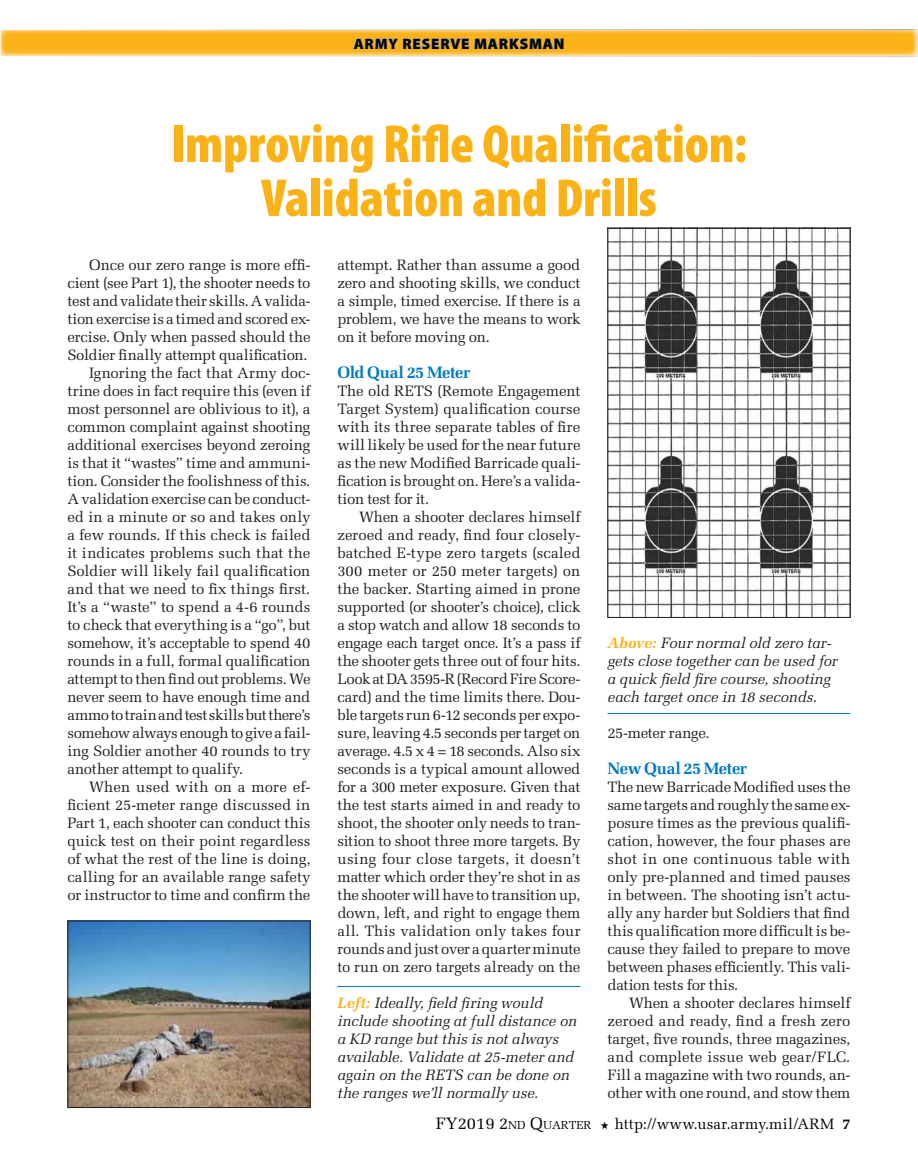
<style>
.page{position:relative;width:918px;height:1175px;background:#fff}
.page>*{position:absolute;margin:0;border:0;box-sizing:border-box;transform-origin:0 0}
.t1{font:900 condensed 54px/54px "Myriad Pro";color:#fab217;text-align:center}
.t2{font:700 16.5px "Melior LT Std";letter-spacing:-.025em;color:#0079c2}
.t3{font:15px/18px "Melior LT Std";letter-spacing:-.01em;color:#231f20;text-align:justify}
.t4{font:italic 15px/18px "Melior LT Std";letter-spacing:-.005em;color:#231f20}
.t5{font:15px "Melior LT Std";letter-spacing:.02em;color:#040503}
.t6{font:15px "Melior LT Std";letter-spacing:-.03em;color:#231f20}
.t7{font:15px "Melior LT Std";letter-spacing:.01em;color:#231f20}
.t8{font:900 15px "Myriad Pro";letter-spacing:.06em;color:#040503}
.s1{font-weight:700;color:#fbb218}
.s2{font-size:16.5px}
.s3{font-size:11.55px}
</style>
<div class="page">
<svg style="left:2px;top:32px;width:914px;height:23px;background:#fbb523"></svg>
<svg style="left:353px;top:38px;width:211px;height:12px;background:#d1a64b"></svg>
<div style="left:0;top:30px;width:918px;height:27px;border:1px solid #fff"></div>
<img style="left:70px;top:920px;width:241px;height:187px">
<hr style="left:338px;top:986px;width:242px;height:1px;background:#0079c2">
<img style="left:610px;top:228px;width:241px;height:389px">
<div style="left:608px;top:228px;width:242px;height:390px;border:1px solid #231f20"></div>
<hr style="left:608px;top:713px;width:242px;height:1px;background:#0079c2">
<p class="t8" style="left:354px;top:34px;width:212px">ARMY RESERVE MARKSMAN</p>
<h1 class="t1" style="left:171px;top:115px;width:578px">Improving Rifle Qualification:<br>Validation and Drills</h1>
<p class="t3" style="left:89px;top:256px;width:223px">Once our zero range is more effi-</p>
<p class="t3" style="left:68px;top:274px;width:244px">cient (see Part 1), the shooter needs to</p>
<p class="t3" style="left:68px;top:292px;width:245px">test and validate their skills. A valida-</p>
<p class="t3" style="left:68px;top:310px;width:245px">tion exercise is a timed and scored ex-</p>
<p class="t3" style="left:68px;top:328px;width:245px">ercise. Only when passed should the</p>
<p class="t3" style="left:68px;top:346px;width:242px">Soldier finally attempt qualification.</p>
<p class="t3" style="left:89px;top:364px;width:223px">Ignoring the fact that Army doc-</p>
<p class="t3" style="left:68px;top:382px;width:244px">trine does in fact require this (even if</p>
<p class="t3" style="left:68px;top:400px;width:244px">most personnel are oblivious to it), a</p>
<p class="t3" style="left:68px;top:418px;width:244px">common complaint against shooting</p>
<p class="t3" style="left:68px;top:436px;width:244px">additional exercises beyond zeroing</p>
<p class="t3" style="left:68px;top:454px;width:245px">is that it “wastes” time and ammuni-</p>
<p class="t3" style="left:68px;top:472px;width:244px">tion. Consider the foolishness of this.</p>
<p class="t3" style="left:68px;top:490px;width:245px">A validation exercise can be conduct-</p>
<p class="t3" style="left:68px;top:508px;width:244px">ed in a minute or so and takes only</p>
<p class="t3" style="left:68px;top:526px;width:245px">a few rounds. If this check is failed</p>
<p class="t3" style="left:68px;top:544px;width:244px">it indicates problems such that the</p>
<p class="t3" style="left:68px;top:562px;width:244px">Soldier will likely fail qualification</p>
<p class="t3" style="left:68px;top:580px;width:244px">and that we need to fix things first.</p>
<p class="t3" style="left:68px;top:598px;width:245px">It’s a “waste” to spend a 4-6 rounds</p>
<p class="t3" style="left:68px;top:616px;width:244px">to check that everything is a “go”, but</p>
<p class="t3" style="left:68px;top:634px;width:244px">somehow, it’s acceptable to spend 40</p>
<p class="t3" style="left:68px;top:652px;width:244px">rounds in a full, formal qualification</p>
<p class="t3" style="left:68px;top:670px;width:245px">attempt to then find out problems. We</p>
<p class="t3" style="left:68px;top:688px;width:244px">never seem to have enough time and</p>
<p class="t3" style="left:68px;top:706px;width:244px">ammo to train and test skills but there’s</p>
<p class="t6" style="left:68px;top:724px;width:245px">somehow always enough to give a fail-</p>
<p class="t3" style="left:68px;top:742px;width:244px">ing Soldier another 40 rounds to try</p>
<p class="t3" style="left:68px;top:760px;width:177px">another attempt to qualify.</p>
<p class="t7" style="left:89px;top:778px;width:223px">When used with on a more ef-</p>
<p class="t3" style="left:68px;top:796px;width:244px">ficient 25-meter range discussed in</p>
<p class="t3" style="left:68px;top:814px;width:244px">Part 1, each shooter can conduct this</p>
<p class="t3" style="left:68px;top:832px;width:245px">quick test on their point regardless</p>
<p class="t3" style="left:68px;top:850px;width:245px">of what the rest of the line is doing,</p>
<p class="t3" style="left:68px;top:868px;width:245px">calling for an available range safety</p>
<p class="t3" style="left:68px;top:886px;width:244px">or instructor to time and confirm the</p>
<p class="t3" style="left:338px;top:256px;width:245px">attempt. Rather than assume a good zero and shooting skills, we conduct a simple, timed exercise. If there is a problem, we have the means to work on it before moving on.</p>
<p class="t2" style="left:338px;top:362px;width:134px">Old Qual 25 Meter</p>
<p class="t3" style="left:338px;top:382px;width:245px">The old RETS (Remote Engagement Target System) qualification course with its three separate tables of fire will likely be used for the near future as the new Modified Barricade quali&shy;fication is brought on. Here’s a valida&shy;tion test for it.</p>
<p class="t3" style="left:338px;top:508px;width:245px;text-indent:22px">When a shooter declares himself zeroed and ready, find four closely&shy;batched E-type zero targets (scaled 300 meter or 250 meter targets) on the backer. Starting aimed in prone supported (or shooter’s choice), click a stop watch and allow 18 seconds to engage each target once. It’s a pass if the shooter gets three out of four hits.<br>Look at DA 3595-R (Record Fire Score&shy;card) and the time limits there. Dou&shy;ble targets run 6-12 seconds per expo&shy;sure, leaving 4.5 seconds per target on average. 4.5 x 4 = 18 seconds. Also six seconds is a typical amount allowed for a 300 meter exposure. Given that the test starts aimed in and ready to shoot, the shooter only needs to tran&shy;sition to shoot three more targets. By using four close targets, it doesn’t matter which order they’re shot in as the shooter will have to transition up, down, left, and right to engage them all. This validation only takes four rounds and just over a quarter minute to run on zero targets already on the</p>
<p class="t4" style="left:338px;top:994px;width:241px"><span class="s1">Left:</span> Ideally, field firing would include shooting at full distance on a KD range but this is not always available. Validate at 25-meter and again on the RETS can be done on the ranges we’ll normally use.</p>
<p class="t4" style="left:608px;top:634px;width:231px"><span class="s1">Above:</span> Four normal old zero tar&shy;gets close together can be used for a quick field fire course, shooting each target once in 18 seconds.</p>
<p class="t3" style="left:608px;top:724px;width:104px">25-meter range.</p>
<p class="t2" style="left:608px;top:758px;width:141px">New Qual 25 Meter</p>
<p class="t3" style="left:608px;top:778px;width:245px">The new Barricade Modified uses the same targets and roughly the same ex&shy;posure times as the previous qualifi&shy;cation, however, the four phases are shot in one continuous table with only pre-planned and timed pauses in between. The shooting isn’t actu&shy;ally any harder but Soldiers that find this qualification more difficult is be&shy;cause they failed to prepare to move between phases efficiently. This vali&shy;dation tests for this.</p>
<p class="t3" style="left:608px;top:994px;width:245px;text-indent:22px">When a shooter declares himself zeroed and ready, find a fresh zero target, five rounds, three magazines, and complete issue web gear/FLC.<br>Fill a magazine with two rounds, an&shy;other with one round, and stow them</p>
<p class="t5" style="left:436px;top:1114px;width:400px"><span class="s2">FY2019 2</span><span class="s3">nd</span> <span class="s2">Q</span><span class="s3">uarter</span> ★ http://www.usar.army.mil/ARM</p>
</div>
